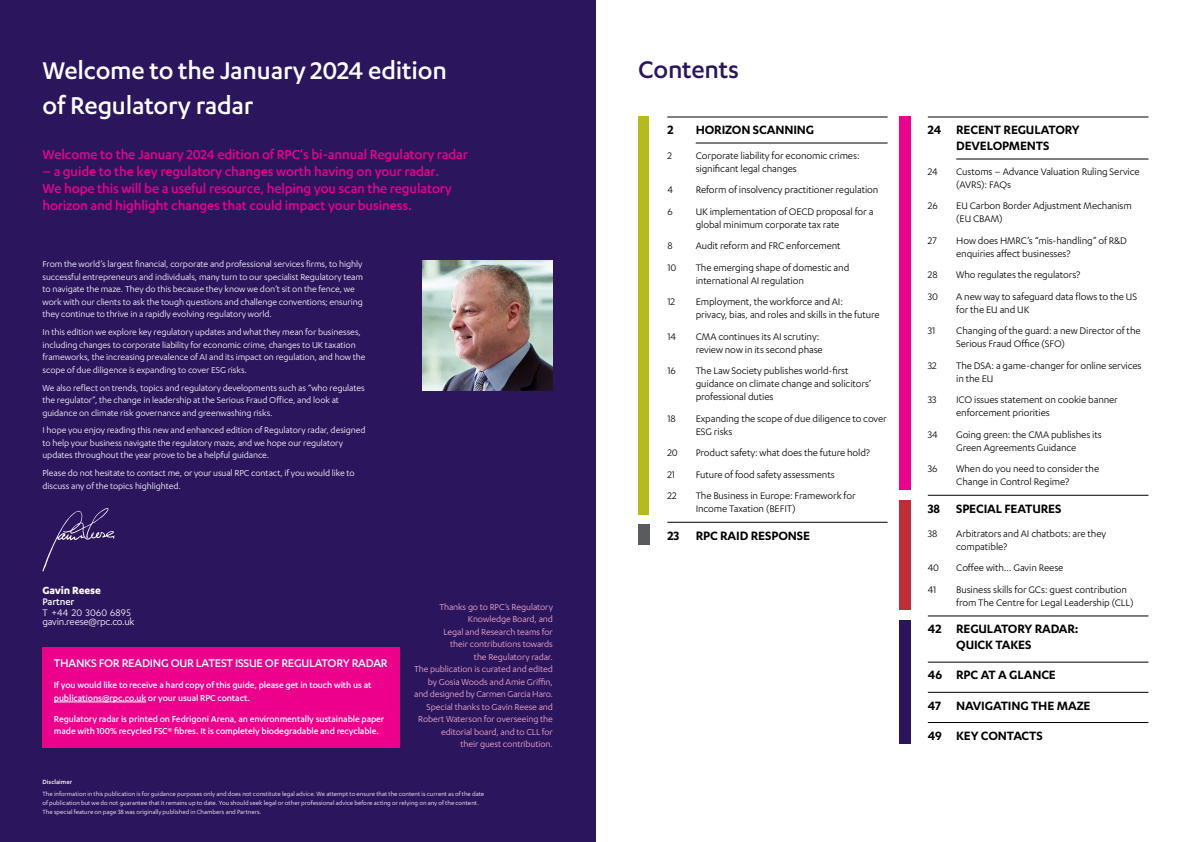
<style>
.page{position:relative;width:1191px;height:842px;background:#fff}
.page>*{position:absolute;margin:0;border:0;box-sizing:border-box;transform-origin:0 0}
.t1{font:500 28px/35px "Karbon";letter-spacing:-.01em;color:#fff}
.t2{font:500 28px "Karbon";letter-spacing:-.01em;color:#2b165e}
.t3{font:500 15px/17px "Karbon";letter-spacing:-.01em;color:#ec008c}
.t4{font:600 14px/16px "Karbon";letter-spacing:-.01em;color:#000}
.t5{font:500 13px "Karbon";letter-spacing:-.02em;color:#fff}
.t6{font:700 12px "Karbon";letter-spacing:-.015em;color:#fff}
.t7{font:11px/13px "Karbon";letter-spacing:-.01em;color:#000}
.t8{font:11px/9px "Karbon";letter-spacing:-.025em;color:#fff}
.t9{font:500 11px "Karbon";letter-spacing:-.015em;color:#fff}
.t10{font:10px/12.5px "Karbon";letter-spacing:-.01em;color:#fff}
.t11{font:10px/12.5px "Karbon";letter-spacing:-.01em;color:#f6adcd;text-align:right}
.t12{font:500 10px/12.5px "Karbon";letter-spacing:-.01em;color:#fff}
.t13{font:7px/9px "Karbon";letter-spacing:.005em;color:#fff}
.t14{font:500 7px "Karbon";letter-spacing:.005em;color:#fff}
</style>
<div class="page">
<div style="left:0;top:0;width:595px;height:842px;background:#2b165e"></div>
<svg style="left:43px;top:508px;width:72px;height:63px"></svg>
<img style="left:422px;top:261px;width:131px;height:130px">
<hr style="left:667px;top:117px;width:220px;height:1px;background:#000">
<hr style="left:695px;top:143px;width:192px;height:1px;background:#000">
<hr style="left:667px;top:522px;width:220px;height:1px;background:#000">
<hr style="left:927px;top:117px;width:221px;height:1px;background:#000">
<hr style="left:956px;top:159px;width:192px;height:1px;background:#000">
<hr style="left:927px;top:495px;width:221px;height:1px;background:#000">
<hr style="left:927px;top:616px;width:221px;height:1px;background:#000">
<hr style="left:927px;top:662px;width:221px;height:1px;background:#000">
<hr style="left:927px;top:692px;width:221px;height:1px;background:#000">
<hr style="left:927px;top:722px;width:221px;height:1px;background:#000">
<div style="left:43px;top:647px;width:357px;height:100px;background:#ec008c"></div>
<hr style="left:54px;top:702px;width:92px;height:1px;background:#fff">
<div style="left:638px;top:116px;width:11px;height:399px;background:#b4bc1d"></div>
<div style="left:638px;top:524px;width:11px;height:20px;background:#5a5b5d"></div>
<div style="left:899px;top:116px;width:11px;height:374px;background:#ec008c"></div>
<div style="left:899px;top:500px;width:11px;height:109px;background:#c02f38"></div>
<div style="left:899px;top:620px;width:11px;height:123px;background:#2b165e"></div>
<h1 class="t1" style="left:43px;top:52px;width:406px">Welcome to the January 2024 edition of Regulatory radar</h1>
<h2 class="t3" style="left:43px;top:146px;width:427px">Welcome to the January 2024 edition of RPC’s bi-annual Regulatory radar</h2>
<h2 class="t3" style="left:43px;top:163px;width:411px">– a guide to the key regulatory changes worth having on your radar.<br>We hope this will be a useful resource, helping you scan the regulatory horizon and highlight changes that could impact your business.</h2>
<p class="t10" style="left:43px;top:258px;width:322px">From the world’s largest financial, corporate and professional services firms, to highly successful entrepreneurs and individuals, many turn to our specialist Regulatory team to navigate the maze. They do this because they know we don’t sit on the fence, we work with our clients to ask the tough questions and challenge conventions; ensuring they continue to thrive in a rapidly evolving regulatory world.</p>
<p class="t10" style="left:43px;top:326px;width:324px">In this edition we explore key regulatory updates and what they mean for businesses, including changes to corporate liability for economic crime, changes to UK taxation frameworks, the increasing prevalence of AI and its impact on regulation, and how the scope of due diligence is expanding to cover ESG risks.</p>
<p class="t10" style="left:43px;top:381px;width:324px">We also reflect on trends, topics and regulatory developments such as “who regulates the regulator”, the change in leadership at the Serious Fraud Office, and look at guidance on climate risk governance and greenwashing risks.</p>
<p class="t10" style="left:43px;top:424px;width:324px">I hope you enjoy reading this new and enhanced edition of Regulatory radar, designed to help your business navigate the regulatory maze, and we hope our regulatory updates throughout the year prove to be a helpful guidance.</p>
<p class="t10" style="left:43px;top:467px;width:314px">Please do not hesitate to contact me, or your usual RPC contact, if you would like to discuss any of the topics highlighted.</p>
<p class="t6" style="left:43px;top:584px;width:60px">Gavin Reese</p>
<p class="t9" style="left:43px;top:596px;width:33px">Partner</p>
<p class="t8" style="left:43px;top:608px;width:93px">T +44 20 3060 6895 gavin.reese@rpc.co.uk</p>
<p class="t5" style="left:54px;top:656px;width:335px">THANKS FOR READING OUR LATEST ISSUE OF REGULATORY RADAR</p>
<p class="t12" style="left:54px;top:679px;width:319px">If you would like to receive a hard copy of this guide, please get in touch with us at publications@rpc.co.uk or your usual RPC contact.</p>
<p class="t12" style="left:54px;top:712px;width:332px">Regulatory radar is printed on Fedrigoni Arena, an environmentally sustainable paper made with 100% recycled FSC® fibres. It is completely biodegradable and recyclable.</p>
<p class="t11" style="left:414px;top:600px;width:140px">Thanks go to RPC’s Regulatory<br>Knowledge Board, and<br>Legal and Research teams for<br>their contributions towards<br>the Regulatory radar.<br>The publication is curated and edited by Gosia Woods and Amie Griffin, and designed by Carmen Garcia Haro.<br>Special thanks to Gavin Reese and<br>Robert Waterson for overseeing the editorial board, and to CLL for<br>their guest contribution.</p>
<p class="t14" style="left:43px;top:778px;width:31px">Disclaimer</p>
<p class="t13" style="left:43px;top:789px;width:443px">The information in this publication is for guidance purposes only and does not constitute legal advice. We attempt to ensure that the content is current as of the date of publication but we do not guarantee that it remains up to date. You should seek legal or other professional advice before acting or relying on any of the content.<br>The special feature on page 38 was originally published in Chambers and Partners.</p>
<h1 class="t2" style="left:638px;top:54px;width:102px">Contents</h1>
<p class="t4" style="left:667px;top:121px;width:8px">2</p>
<p class="t4" style="left:695px;top:121px;width:120px">HORIZON SCANNING</p>
<p class="t7" style="left:667px;top:148px;width:6px">2</p>
<p class="t7" style="left:695px;top:148px;width:165px">Corporate liability for economic crimes: significant legal changes</p>
<p class="t7" style="left:667px;top:183px;width:7px">4</p>
<p class="t7" style="left:695px;top:183px;width:184px">Reform of insolvency practitioner regulation</p>
<p class="t7" style="left:667px;top:204px;width:7px">6</p>
<p class="t7" style="left:695px;top:204px;width:179px">UK implementation of OECD proposal for a global minimum corporate tax rate</p>
<p class="t7" style="left:667px;top:239px;width:7px">8</p>
<p class="t7" style="left:695px;top:239px;width:147px">Audit reform and FRC enforcement</p>
<p class="t7" style="left:667px;top:260px;width:11px">10</p>
<p class="t7" style="left:695px;top:260px;width:155px">The emerging shape of domestic and international AI regulation</p>
<p class="t7" style="left:667px;top:295px;width:9px">12</p>
<p class="t7" style="left:695px;top:295px;width:185px">Employment, the workforce and AI:<br>privacy, bias, and roles and skills in the future</p>
<p class="t7" style="left:667px;top:329px;width:10px">14</p>
<p class="t7" style="left:695px;top:329px;width:129px">CMA continues its AI scrutiny: review now in its second phase</p>
<p class="t7" style="left:667px;top:364px;width:10px">16</p>
<p class="t7" style="left:695px;top:364px;width:177px">The Law Society publishes world-first guidance on climate change and solicitors’ professional duties</p>
<p class="t7" style="left:667px;top:411px;width:10px">18</p>
<p class="t7" style="left:695px;top:411px;width:193px">Expanding the scope of due diligence to cover<br>ESG risks</p>
<p class="t7" style="left:667px;top:446px;width:12px">20</p>
<p class="t7" style="left:695px;top:446px;width:176px">Product safety: what does the future hold?</p>
<p class="t7" style="left:667px;top:468px;width:9px">21</p>
<p class="t7" style="left:695px;top:468px;width:141px">Future of food safety assessments</p>
<p class="t7" style="left:667px;top:489px;width:11px">22</p>
<p class="t7" style="left:695px;top:489px;width:161px">The Business in Europe: Framework for<br>Income Taxation (BEFIT)</p>
<p class="t4" style="left:667px;top:527px;width:144px">23 RPC RAID RESPONSE</p>
<p class="t4" style="left:927px;top:121px;width:153px;text-align:center">24 RECENT REGULATORY<br>DEVELOPMENTS</p>
<p class="t7" style="left:927px;top:164px;width:11px">24</p>
<p class="t7" style="left:956px;top:164px;width:185px">Customs – Advance Valuation Ruling Service (AVRS): FAQs</p>
<p class="t7" style="left:927px;top:199px;width:11px">26</p>
<p class="t7" style="left:956px;top:199px;width:177px">EU Carbon Border Adjustment Mechanism (EU CBAM)</p>
<p class="t7" style="left:927px;top:233px;width:10px">27</p>
<p class="t7" style="left:956px;top:233px;width:172px">How does HMRC’s “mis-handling” of R&amp;D enquiries affect businesses?</p>
<p class="t7" style="left:927px;top:268px;width:11px">28</p>
<p class="t7" style="left:956px;top:268px;width:126px">Who regulates the regulators?</p>
<p class="t7" style="left:927px;top:289px;width:12px">30</p>
<p class="t7" style="left:956px;top:289px;width:182px">A new way to safeguard data flows to the US for the EU and UK</p>
<p class="t7" style="left:927px;top:324px;width:9px">31</p>
<p class="t7" style="left:956px;top:324px;width:186px">Changing of the guard: a new Director of the<br>Serious Fraud Office (SFO)</p>
<p class="t7" style="left:927px;top:358px;width:11px">32</p>
<p class="t7" style="left:956px;top:358px;width:187px">The DSA: a game-changer for online services in the EU</p>
<p class="t7" style="left:927px;top:393px;width:10px">33</p>
<p class="t7" style="left:956px;top:393px;width:163px">ICO issues statement on cookie banner enforcement priorities</p>
<p class="t7" style="left:927px;top:427px;width:11px">34</p>
<p class="t7" style="left:956px;top:427px;width:147px">Going green: the CMA publishes its<br>Green Agreements Guidance</p>
<p class="t7" style="left:927px;top:462px;width:11px">36</p>
<p class="t7" style="left:956px;top:462px;width:144px">When do you need to consider the<br>Change in Control Regime?</p>
<p class="t4" style="left:927px;top:500px;width:135px">38 SPECIAL FEATURES</p>
<p class="t7" style="left:927px;top:527px;width:11px">38</p>
<p class="t7" style="left:956px;top:527px;width:151px">Arbitrators and AI chatbots: are they compatible?</p>
<p class="t7" style="left:927px;top:561px;width:13px">40</p>
<p class="t7" style="left:956px;top:561px;width:109px">Coffee with… Gavin Reese</p>
<p class="t7" style="left:927px;top:583px;width:10px">41</p>
<p class="t7" style="left:956px;top:583px;width:179px">Business skills for GCs: guest contribution from The Centre for Legal Leadership (CLL)</p>
<p class="t4" style="left:956px;top:620px;width:124px;text-indent:-28px">42 REGULATORY RADAR:<br>QUICK TAKES</p>
<p class="t4" style="left:927px;top:659px;width:164px;line-height:30.2px">46 RPC AT A GLANCE<br>47 NAVIGATING THE MAZE<br>49 KEY CONTACTS</p>
</div>
